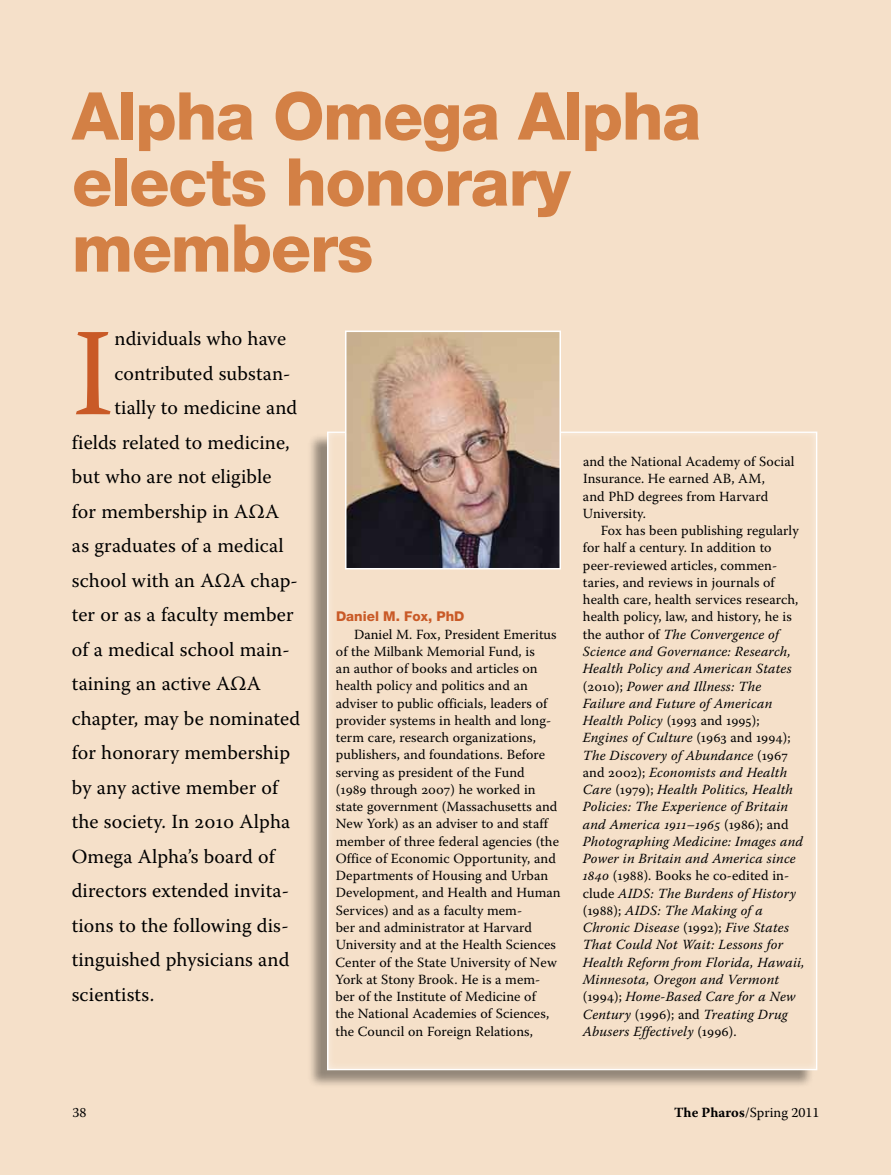
<style>
.page{position:relative;width:891px;height:1175px;background:#f5e0c9}
.page>*{position:absolute;margin:0;border:0;box-sizing:border-box;transform-origin:0 0}
.t1{font:124.65px "Warnock Pro";color:#c95a27}
.t2{font:800 66px/66px "Helvetica Neue LT Std";letter-spacing:-.02em;color:#d38045}
.t3{font:19.95px "Warnock Pro";letter-spacing:.005em;color:#000}
.t4{font:italic 13.95px/17.2px "Warnock Pro";letter-spacing:.015em;color:#000}
.t5{font:13.95px/17.2px "Warnock Pro";letter-spacing:.005em;color:#000}
.t6{font:800 13.5px "Helvetica Neue LT Std";color:#c95a27}
.s1{font-style:normal}
.s2{font-weight:700}
</style>
<div class="page">
<div style="left:307px;top:433px;width:507px;height:655px;background:#000;opacity:.4"></div>
<div style="left:326px;top:429px;width:493px;height:642px;background:#f5e0c9"></div>
<img style="left:348px;top:333px;width:210px;height:233px">
<div style="left:345px;top:330px;width:216px;height:239px;border:2px solid #fff"></div>
<h2 class="t2" style="left:72px;top:83px;width:631px">Alpha Omega Alpha elects honorary members</h2>
<h1 class="t1" style="left:72px;top:298px;width:43px">I</h1>
<h3 class="t3" style="left:114px;top:326px;width:173px">ndividuals who have</h3>
<h3 class="t3" style="left:114px;top:361px;width:178px">contributed substan-</h3>
<h3 class="t3" style="left:114px;top:395px;width:184px">tially to medicine and</h3>
<h3 class="t3" style="left:72px;top:430px;width:219px">fields related to medicine,</h3>
<h3 class="t3" style="left:72px;top:464px;width:201px">but who are not eligible</h3>
<h3 class="t3" style="left:72px;top:499px;width:209px">for membership in AΩA</h3>
<h3 class="t3" style="left:72px;top:533px;width:213px">as graduates of a medical</h3>
<h3 class="t3" style="left:72px;top:568px;width:227px">school with an AΩA chap-</h3>
<h3 class="t3" style="left:72px;top:602px;width:223px">ter or as a faculty member</h3>
<h3 class="t3" style="left:72px;top:637px;width:219px">of a medical school main-</h3>
<h3 class="t3" style="left:72px;top:671px;width:191px">taining an active AΩA</h3>
<h3 class="t3" style="left:72px;top:706px;width:230px">chapter, may be nominated</h3>
<h3 class="t3" style="left:72px;top:740px;width:220px">for honorary membership</h3>
<h3 class="t3" style="left:72px;top:775px;width:208px">by any active member of</h3>
<h3 class="t3" style="left:72px;top:809px;width:220px">the society. In 2010 Alpha</h3>
<h3 class="t3" style="left:72px;top:844px;width:204px">Omega Alpha’s board of</h3>
<h3 class="t3" style="left:72px;top:878px;width:219px">directors extended invita-</h3>
<h3 class="t3" style="left:72px;top:913px;width:218px">tions to the following dis-</h3>
<h3 class="t3" style="left:72px;top:947px;width:219px">tinguished physicians and</h3>
<h3 class="t3" style="left:72px;top:982px;width:84px">scientists.</h3>
<p class="t6" style="left:336px;top:608px;width:130px">Daniel M. Fox, PhD</p>
<p class="t5" style="left:336px;top:625px;width:227px;text-indent:18px">Daniel M. Fox, President Emeritus of the Milbank Memorial Fund, is<br>an author of books and articles on health policy and politics and an adviser to public officials, leaders of provider systems in health and long&shy;term care, research organizations, publishers, and foundations. Before serving as president of the Fund<br>(1989 through 2007) he worked in state government (Massachusetts and New York) as an adviser to and staff member of three federal agencies (the Office of Economic Opportunity, and Departments of Housing and Urban Development, and Health and Human Services) and as a faculty mem-<br>ber and administrator at Harvard University and at the Health Sciences Center of the State University of New York at Stony Brook. He is a mem&shy;ber of the Institute of Medicine of<br>the National Academies of Sciences, the Council on Foreign Relations,</p>
<p class="t5" style="left:583px;top:452px;width:213px">and the National Academy of Social<br>Insurance. He earned AB, AM,<br>and PhD degrees from Harvard<br>University.</p>
<p class="t4" style="left:583px;top:521px;width:223px;text-indent:18px"><span class="s1">Fox has been publishing regularly for half a century. In addition to peer-reviewed articles, commen&shy;taries, and reviews in journals of health care, health services research, health policy, law, and history, he is the author of</span> The Convergence of Science and Governance: Research, Health Policy and American States <span class="s1">(2010);</span> Power and Illness: The Failure and Future of American Health Policy <span class="s1">(1993 and 1995); </span>Engines of Culture <span class="s1">(1963 and 1994); </span>The Discovery of Abundance <span class="s1">(1967 and 2002);</span> Economists and Health Care <span class="s1">(1979);</span> Health Politics, Health Policies: The Experience of Britain and America 1911–1965 <span class="s1">(1986); and </span>Photographing Medicine: Images and Power in Britain and America since 1840 <span class="s1">(1988). Books he co-edited in&shy;clude</span> AIDS: The Burdens of History <span class="s1">(1988);</span> AIDS: The Making of a Chronic Disease <span class="s1">(1992);</span> Five States That Could Not Wait: Lessons for Health Reform from Florida, Hawaii, Minnesota, Oregon and Vermont <span class="s1">(1994);</span> Home-Based Care for a New Century <span class="s1">(1996); and</span> Treating Drug Abusers Effectively <span class="s1">(1996).</span></p>
<p class="t5" style="left:72px;top:1103px;width:16px">38</p>
<p class="t5" style="left:674px;top:1103px;width:147px"><span class="s2">The Pharos</span>/Spring 2011</p>
</div>
